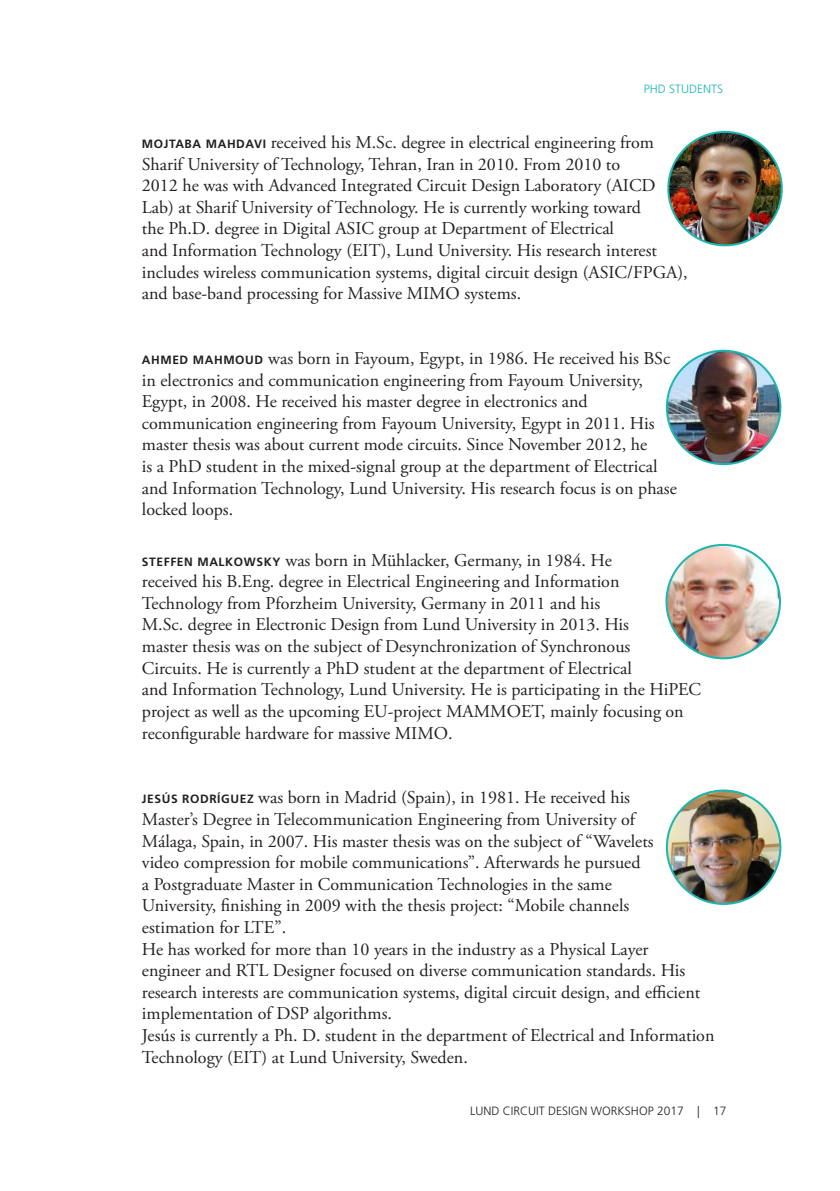
<style>
.page{position:relative;width:840px;height:1191px;background:#fff}
.page>*{position:absolute;margin:0;border:0;box-sizing:border-box;transform-origin:0 0}
.SoS_Bröd{font:18px/21.6px "Adobe Garamond Pro";color:#231f20}
.t1{font:300 12px "Frutiger LT Std";color:#231f20}
.t2{font:300 12px "Frutiger LT Std";color:#1ab6b0}
.s1{font-family:"Frutiger LT Std";font-weight:700;font-size:12px}
</style>
<div class="page">
<img style="left:666px;top:351px;width:114px;height:113px;border-radius:57px">
<div style="left:665px;top:350px;width:116px;height:115px;border:2px solid #1ab6b0;border-radius:50%"></div>
<img style="left:666px;top:545px;width:113px;height:113px;border-radius:57px">
<div style="left:665px;top:544px;width:115px;height:115px;border:2px solid #1ab6b0;border-radius:50%"></div>
<img style="left:666px;top:790px;width:114px;height:114px;border-radius:57px">
<div style="left:665px;top:789px;width:116px;height:116px;border:2px solid #1ab6b0;border-radius:50%"></div>
<img style="left:668px;top:132px;width:113px;height:113px;border-radius:57px">
<div style="left:667px;top:131px;width:115px;height:115px;border:2px solid #1ab6b0;border-radius:50%"></div>
<p class="t2" style="left:643px;top:83px;width:81px">PHD STUDENTS</p>
<p class="SoS_Bröd" style="left:142px;top:132px;width:547px"><span class="s1">MOJTABA MAHDAVI</span> received his M.Sc. degree in electrical engineering from Sharif University of Technology, Tehran, Iran in 2010. From 2010 to<br>2012 he was with Advanced Integrated Circuit Design Laboratory (AICD Lab) at Sharif University of Technology. He is currently working toward<br>the Ph.D. degree in Digital ASIC group at Department of Electrical<br>and Information Technology (EIT), Lund University. His research interest includes wireless communication systems, digital circuit design (ASIC/FPGA), and base-band processing for Massive MIMO systems.</p>
<p class="SoS_Bröd" style="left:142px;top:348px;width:536px"><span class="s1">AHMED MAHMOUD</span> was born in Fayoum, Egypt, in 1986. He received his BSc in electronics and communication engineering from Fayoum University, Egypt, in 2008. He received his master degree in electronics and communication engineering from Fayoum University, Egypt in 2011. His master thesis was about current mode circuits. Since November 2012, he<br>is a PhD student in the mixed-signal group at the department of Electrical and Information Technology, Lund University. His research focus is on phase locked loops.</p>
<p class="SoS_Bröd" style="left:142px;top:550px;width:560px"><span class="s1">STEFFEN MALKOWSKY</span> was born in Mühlacker, Germany, in 1984. He<br>received his B.Eng. degree in Electrical Engineering and Information Technology from Pforzheim University, Germany in 2011 and his<br>M.Sc. degree in Electronic Design from Lund University in 2013. His<br>master thesis was on the subject of Desynchronization of Synchronous<br>Circuits. He is currently a PhD student at the department of Electrical<br>and Information Technology, Lund University. He is participating in the HiPEC project as well as the upcoming EU-project MAMMOET, mainly focusing on reconfigurable hardware for massive MIMO.</p>
<p class="SoS_Bröd" style="left:142px;top:787px;width:513px"><span class="s1">JESÚS RODRÍGUEZ</span> was born in Madrid (Spain), in 1981. He received his Master’s Degree in Telecommunication Engineering from University of Málaga, Spain, in 2007. His master thesis was on the subject of “Wavelets video compression for mobile communications”. Afterwards he pursued<br>a Postgraduate Master in Communication Technologies in the same University, finishing in 2009 with the thesis project: “Mobile channels estimation for LTE”.</p>
<p class="SoS_Bröd" style="left:142px;top:938px;width:559px">He has worked for more than 10 years in the industry as a Physical Layer engineer and RTL Designer focused on diverse communication standards. His research interests are communication systems, digital circuit design, and efficient implementation of DSP algorithms.</p>
<p class="SoS_Bröd" style="left:142px;top:1025px;width:573px">Jesús is currently a Ph. D. student in the department of Electrical and Information<br>Technology (EIT) at Lund University, Sweden.</p>
<p class="t1" style="left:470px;top:1104px;width:258px">LUND CIRCUIT DESIGN WORKSHOP 2017 | 17</p>
</div>
